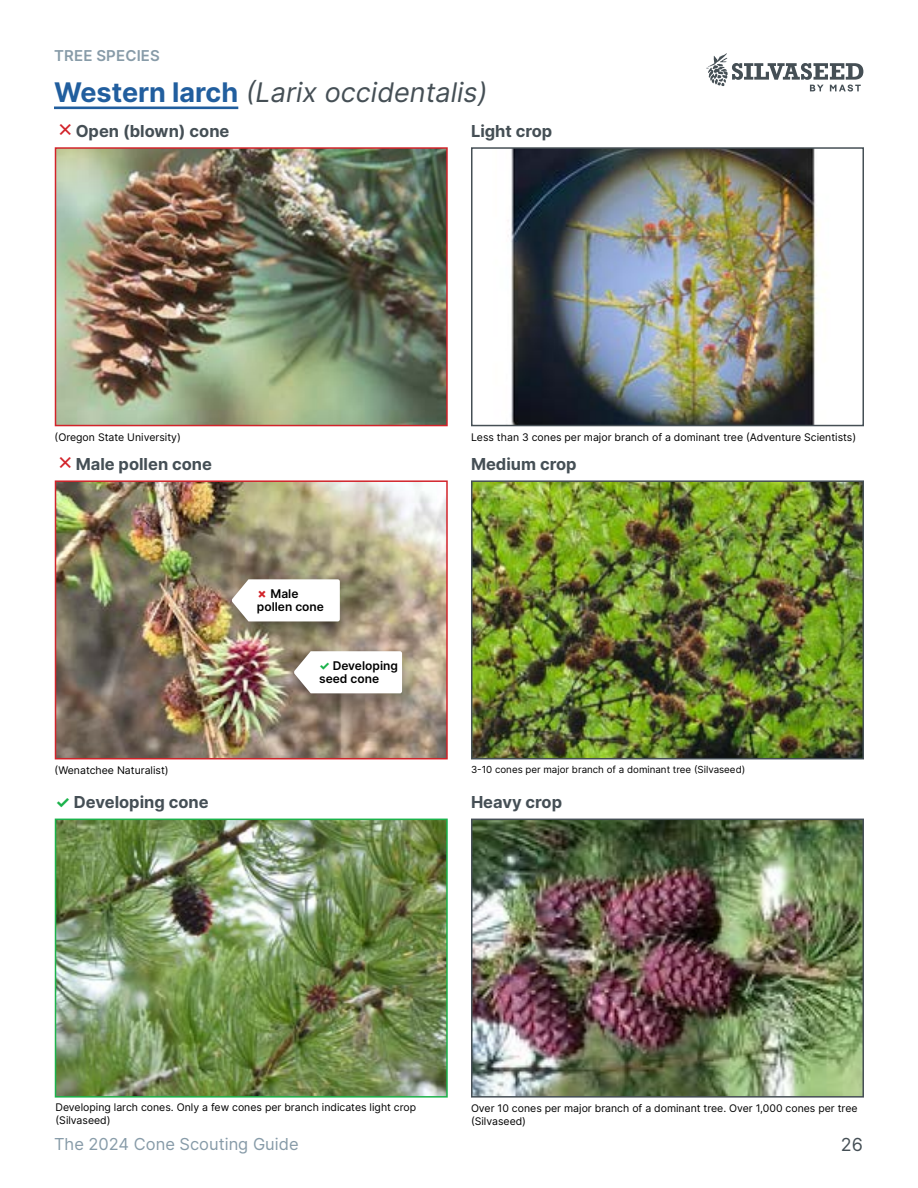
<style>
.page{position:relative;width:918px;height:1188px;background:#fff}
.page>*{position:absolute;margin:0;border:0;box-sizing:border-box;transform-origin:0 0}
.t1{font:italic 27px "Inter";color:#454f55}
.t2{font:18px "Inter";color:#454f55}
.t3{font:700 16.5px "Inter";color:#454f55}
.t4{font:16.5px "Inter";color:#879ba8}
.t5{font:600 15px "Inter";letter-spacing:.01em;color:#879ba8}
.t6{font:600 12px/13.5px "Inter";color:#000}
.t7{font:10.5px/12.6px "Inter";color:#000}
.t8{font:9.75px "Inter";color:#000}
.s1{font-weight:700;font-style:normal;color:#215e9e}
.s2{font-weight:400;font-size:22.5px;color:#d2232a}
.s3{font-weight:800;color:#d2232a}
.s4{font-weight:800;color:#1bb24b}
.s5{color:#1bb24b}
</style>
<div class="page">
<svg style="left:706px;top:53px;width:157px;height:39px"></svg>
<hr style="left:54px;top:107px;width:184px;height:2px;background:#215e9e">
<img style="left:58px;top:150px;width:387px;height:273px">
<div style="left:55px;top:147px;width:393px;height:279px;border:2px solid #d2232a"></div>
<img style="left:508px;top:150px;width:312px;height:273px">
<div style="left:471px;top:147px;width:393px;height:279px;border:2px solid #454f55"></div>
<img style="left:58px;top:483px;width:387px;height:273px">
<div style="left:55px;top:480px;width:393px;height:279px;border:2px solid #d2232a"></div>
<img style="left:474px;top:483px;width:387px;height:273px">
<div style="left:471px;top:480px;width:393px;height:279px;border:2px solid #454f55"></div>
<img style="left:58px;top:822px;width:387px;height:273px">
<div style="left:55px;top:819px;width:393px;height:279px;border:2px solid #1bb24b"></div>
<img style="left:474px;top:822px;width:387px;height:273px">
<div style="left:471px;top:819px;width:393px;height:279px;border:2px solid #454f55"></div>
<div style="left:221px;top:575px;width:131px;height:65px;background:#000;opacity:.4"></div>
<svg style="left:232px;top:579px;width:108px;height:42px"></svg>
<div style="left:283px;top:647px;width:131px;height:65px;background:#000;opacity:.4"></div>
<svg style="left:294px;top:651px;width:108px;height:42px"></svg>
<h3 class="t5" style="left:54px;top:45px;width:107px">TREE SPECIES</h3>
<h1 class="t1" style="left:54px;top:72px;width:435px"><span class="s1">Western larch</span> (Larix occidentalis)</h1>
<h3 class="t3" style="left:55px;top:119px;width:175px"><span class="s2">✗</span>Open (blown) cone</h3>
<h3 class="t3" style="left:471px;top:119px;width:83px">Light crop</h3>
<p class="t7" style="left:55px;top:431px;width:128px">(Oregon State University)</p>
<p class="t7" style="left:471px;top:431px;width:387px">Less than 3 cones per major branch of a dominant tree (Adventure Scientists)</p>
<h3 class="t3" style="left:55px;top:452px;width:158px"><span class="s2">✗</span>Male pollen cone</h3>
<h3 class="t3" style="left:471px;top:452px;width:107px">Medium crop</h3>
<p class="t6" style="left:257px;top:586px;width:69px"><span class="s3">✗</span> Male pollen cone</p>
<p class="t6" style="left:319px;top:658px;width:80px"><span class="s4">✓</span> Developing seed cone</p>
<p class="t7" style="left:55px;top:764px;width:116px">(Wenatchee Naturalist)</p>
<p class="t8" style="left:471px;top:763px;width:276px">3-10 cones per major branch of a dominant tree (Silvaseed)</p>
<h3 class="t3" style="left:56px;top:790px;width:155px"><span class="s5">✓</span> Developing cone</h3>
<h3 class="t3" style="left:471px;top:790px;width:93px">Heavy crop</h3>
<p class="t7" style="left:56px;top:1101px;width:362px">Developing larch cones. Only a few cones per branch indicates light crop (Silvaseed)</p>
<h3 class="t4" style="left:54px;top:1132px;width:246px">The 2024 Cone Scouting Guide</h3>
<p class="t7" style="left:471px;top:1102px;width:388px">Over 10 cones per major branch of a dominant tree. Over 1,000 cones per tree (Silvaseed)</p>
<h2 class="t2" style="left:841px;top:1132px;width:24px">26</h2>
</div>
